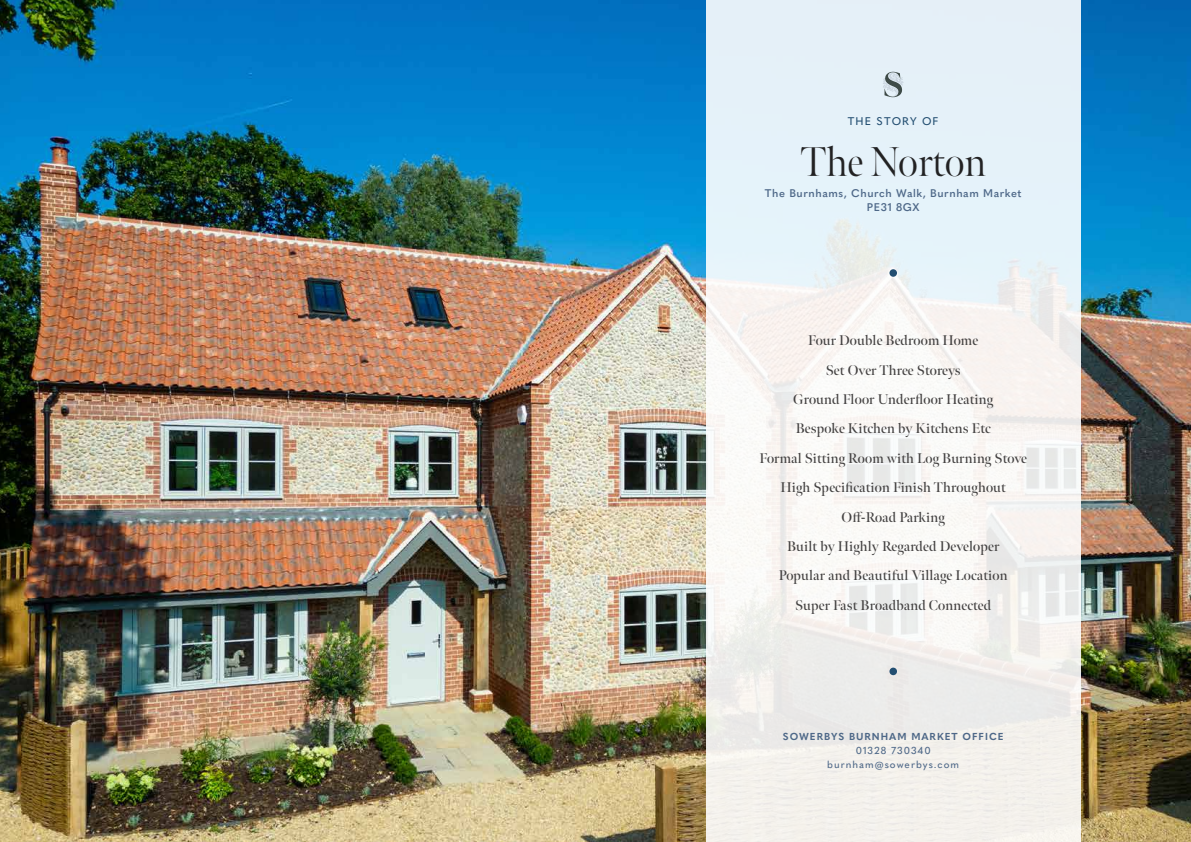
<style>
.page{position:relative;width:1191px;height:842px;background:#fff}
.page>*{position:absolute;margin:0;border:0;box-sizing:border-box;transform-origin:0 0}
.t1{font:300 41.5px "Meno Banner";color:#222223}
.t2{font:600 14px/29.3px "Meno Banner";letter-spacing:.01em;color:#434141;text-align:center}
.t3{font:600 11px/14px "Quasimoda";letter-spacing:.05em;color:#4e6888;text-align:center}
.t4{font:500 11px "Quasimoda";letter-spacing:.1em;color:#224e71}
.t5{font:500 10px/14px "Quasimoda";letter-spacing:.1em;color:#4e6888;text-align:center}
.t6{font:700 10px "Quasimoda";letter-spacing:.1em;color:#4e6888}
</style>
<div class="page">
<img style="left:0;top:0;width:1191px;height:842px">
<div style="left:706px;top:0;width:374px;height:842px;background:linear-gradient(to right,#f1f4f4,#eef1f2)"></div>
<div style="left:889px;top:269px;width:8px;height:8px;background:#224e71;border-radius:50%"></div>
<div style="left:889px;top:668px;width:8px;height:7px;background:#224e71;border-radius:50%"></div>
<svg style="left:882px;top:72px;width:21px;height:25px"></svg>
<p class="t4" style="left:848px;top:113px;width:92px">THE STORY OF</p>
<h1 class="t1" style="left:800px;top:137px;width:187px">The Norton</h1>
<p class="t3" style="left:765px;top:186px;width:258px">The Burnhams, Church Walk, Burnham Market<br>PE31 8GX</p>
<p class="t2" style="left:759px;top:326px;width:269px">Four Double Bedroom Home<br>Set Over Three Storeys<br>Ground Floor Underfloor Heating<br>Bespoke Kitchen by Kitchens Etc<br>Formal Sitting Room with Log Burning Stove<br>High Specification Finish Throughout<br>Off-Road Parking<br>Built by Highly Regarded Developer<br>Popular and Beautiful Village Location<br>Super Fast Broadband Connected</p>
<p class="t6" style="left:783px;top:728px;width:222px">SOWERBYS BURNHAM MARKET OFFICE</p>
<p class="t5" style="left:827px;top:742px;width:133px">01328 730340 burnham@sowerbys.com</p>
</div>
